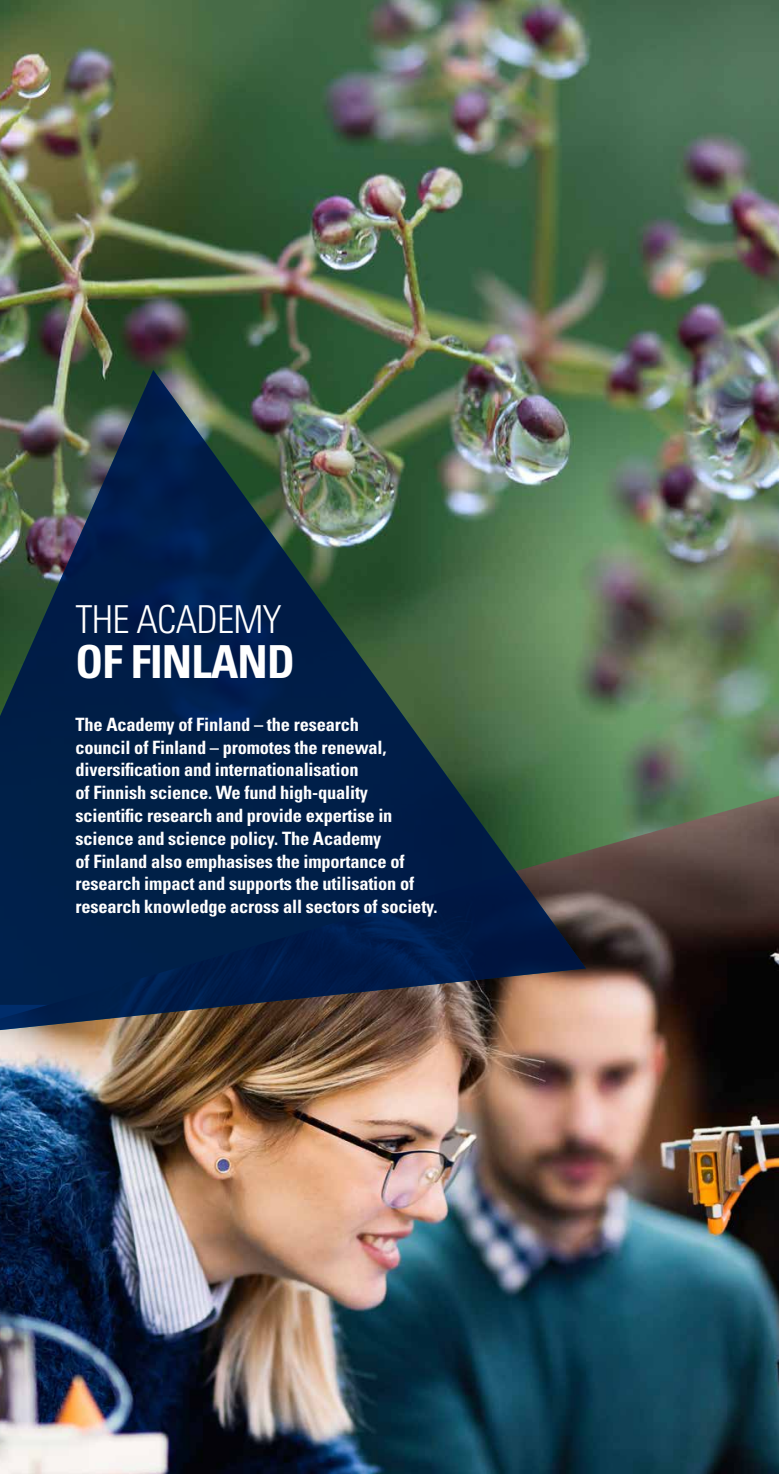
<style>
.page{position:relative;width:779px;height:1474px;background:#fff}
.page>*{position:absolute;margin:0;border:0;box-sizing:border-box;transform-origin:0 0}
.t1{font:700 condensed 45.5px "Univers LT Std";letter-spacing:-.02em;color:#fff}
.t2{font:300 condensed 38.5px "Univers LT Std";letter-spacing:-.02em;color:#fff}
.t3{font:700 condensed 18.38px/22.8px "Univers";letter-spacing:-.01em;color:#fff}
</style>
<div class="page">
<img style="left:1px;top:0;width:778px;height:795px">
<img style="left:1px;top:795px;width:778px;height:678px">
<img style="left:1px;top:370px;width:585px;height:675px">
<img style="left:0;top:0;width:1px;height:1473px">
<svg style="left:0;top:690px;width:1px;height:783px"></svg>
<hr style="left:0;top:786px;width:1px;height:96px;background:#002049">
<h2 class="t2" style="left:76px;top:596px;width:208px">THE ACADEMY</h2>
<h1 class="t1" style="left:76px;top:634px;width:221px">OF FINLAND</h1>
<p class="t3" style="left:76px;top:713px;width:364px">The Academy of Finland – the research<br>council of Finland – promotes the renewal, diversification and internationalisation<br>of Finnish science. We fund high-quality scientific research and provide expertise in science and science policy. The Academy<br>of Finland also emphasises the importance of research impact and supports the utilisation of research knowledge across all sectors of society.</p>
</div>
